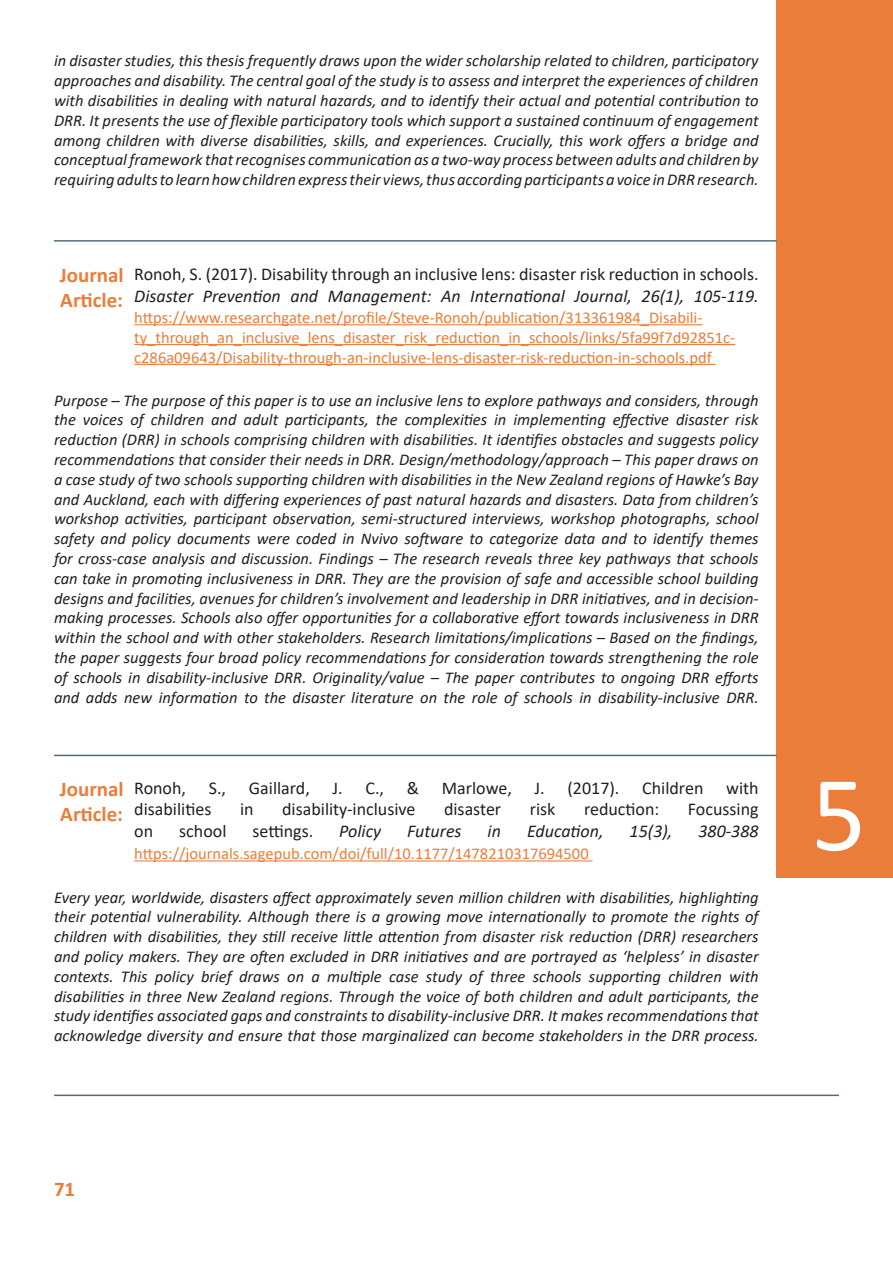
<style>
.page{position:relative;width:893px;height:1263px;background:#fff}
.page>*{position:absolute;margin:0;border:0;box-sizing:border-box;transform-origin:0 0}
.t1{font:108px "Calibri";color:#fff}
.Bold_Orange_Text{font:700 21px/25.2px "Calibri";color:#ea7d3a}
.Justified_Title_Text{font:18px/21.6px "Calibri";color:#231f20}
.Justified_Title_Text-2{font:italic 18px "Calibri";color:#231f20}
.Main_Body_11px{font:italic 16.5px/19.8px "Calibri";color:#231f20;text-align:justify}
.Weblink_Orange_ULine{font:16.5px/19.8px "Calibri";color:#ea7d3a}
.s1{font-style:italic}
</style>
<div class="page">
<div style="left:777px;top:0;width:116px;height:878px;background:#ea7d3a"></div>
<hr style="left:54px;top:240px;width:723px;height:2px;background:#556c78">
<hr style="left:134px;top:324px;width:568px;height:1px;background:#ea7d3a">
<hr style="left:134px;top:344px;width:601px;height:1px;background:#ea7d3a">
<hr style="left:134px;top:364px;width:582px;height:1px;background:#ea7d3a">
<hr style="left:54px;top:755px;width:723px;height:1px;background:#556c78">
<hr style="left:134px;top:860px;width:458px;height:1px;background:#ea7d3a">
<hr style="left:54px;top:1094px;width:785px;height:2px;background:#556c78">
<p class="Main_Body_11px" style="left:54px;top:50px;width:706px">in disaster studies, this thesis frequently draws upon the wider scholarship related to children, participatory approaches and disability. The central goal of the study is to assess and interpret the experiences of children with disabilities in dealing with natural hazards, and to identify their actual and potential contribution to DRR. It presents the use of flexible participatory tools which support a sustained continuum of engagement among children with diverse disabilities, skills, and experiences. Crucially, this work offers a bridge and conceptual framework that recognises communication as a two-way process between adults and children by requiring adults to learn how children express their views, thus according participants a voice in DRR research.</p>
<p class="Bold_Orange_Text" style="left:60px;top:262px;width:65px">Journal<br>Article:</p>
<p class="Justified_Title_Text" style="left:134px;top:263px;width:626px">Ronoh, S. (2017). Disability through an inclusive lens: disaster risk reduction in schools.<br><span class="s1">Disaster Prevention and Management: An International Journal, 26(1), 105-119.</span></p>
<p class="Weblink_Orange_ULine" style="left:134px;top:307px;width:602px">https://www.researchgate.net/profile/Steve-Ronoh/publication/313361984_Disabili&shy;ty_through_an_inclusive_lens_disaster_risk_reduction_in_schools/links/5fa99f7d92851c&shy;c286a09643/Disability-through-an-inclusive-lens-disaster-risk-reduction-in-schools.pdf</p>
<p class="Main_Body_11px" style="left:54px;top:390px;width:706px">Purpose – The purpose of this paper is to use an inclusive lens to explore pathways and considers, through the voices of children and adult participants, the complexities in implementing effective disaster risk reduction (DRR) in schools comprising children with disabilities. It identifies obstacles and suggests policy recommendations that consider their needs in DRR. Design/methodology/approach – This paper draws on a case study of two schools supporting children with disabilities in the New Zealand regions of Hawke’s Bay and Auckland, each with differing experiences of past natural hazards and disasters. Data from children’s workshop activities, participant observation, semi-structured interviews, workshop photographs, school safety and policy documents were coded in Nvivo software to categorize data and to identify themes for cross-case analysis and discussion. Findings – The research reveals three key pathways that schools can take in promoting inclusiveness in DRR. They are the provision of safe and accessible school building designs and facilities, avenues for children’s involvement and leadership in DRR initiatives, and in decision&shy;making processes. Schools also offer opportunities for a collaborative effort towards inclusiveness in DRR within the school and with other stakeholders. Research limitations/implications – Based on the findings, the paper suggests four broad policy recommendations for consideration towards strengthening the role of schools in disability-inclusive DRR. Originality/value – The paper contributes to ongoing DRR efforts and adds new information to the disaster literature on the role of schools in disability-inclusive DRR.</p>
<p class="Bold_Orange_Text" style="left:60px;top:776px;width:65px">Journal<br>Article:</p>
<p class="Justified_Title_Text" style="left:134px;top:776px;width:53px">Ronoh,</p>
<p class="Justified_Title_Text" style="left:209px;top:776px;width:19px">S.,</p>
<p class="Justified_Title_Text" style="left:249px;top:776px;width:62px">Gaillard,</p>
<p class="Justified_Title_Text" style="left:333px;top:776px;width:53px">J. C.,</p>
<p class="Justified_Title_Text" style="left:407px;top:776px;width:14px">&amp;</p>
<p class="Justified_Title_Text" style="left:442px;top:776px;width:72px">Marlowe,</p>
<p class="Justified_Title_Text" style="left:535px;top:776px;width:86px">J. (2017).</p>
<p class="Justified_Title_Text" style="left:642px;top:776px;width:63px">Children</p>
<p class="Justified_Title_Text" style="left:726px;top:776px;width:34px">with</p>
<p class="Justified_Title_Text" style="left:134px;top:798px;width:79px">disabilities</p>
<p class="Justified_Title_Text" style="left:240px;top:798px;width:15px">in</p>
<p class="Justified_Title_Text" style="left:282px;top:798px;width:135px">disability-inclusive</p>
<p class="Justified_Title_Text" style="left:444px;top:798px;width:59px">disaster</p>
<p class="Justified_Title_Text" style="left:530px;top:798px;width:27px">risk</p>
<p class="Justified_Title_Text" style="left:584px;top:798px;width:77px">reduction:</p>
<p class="Justified_Title_Text" style="left:688px;top:798px;width:72px">Focussing</p>
<p class="Justified_Title_Text" style="left:134px;top:819px;width:20px">on</p>
<p class="Justified_Title_Text" style="left:179px;top:819px;width:49px">school</p>
<p class="Justified_Title_Text" style="left:252px;top:819px;width:62px">settings.</p>
<p class="Justified_Title_Text-2" style="left:339px;top:818px;width:43px">Policy</p>
<p class="Justified_Title_Text-2" style="left:407px;top:818px;width:56px">Futures</p>
<p class="Justified_Title_Text-2" style="left:488px;top:818px;width:15px">in</p>
<p class="Justified_Title_Text-2" style="left:527px;top:818px;width:78px">Education,</p>
<p class="Justified_Title_Text-2" style="left:630px;top:818px;width:44px">15(3),</p>
<p class="Justified_Title_Text-2" style="left:698px;top:818px;width:62px">380-388</p>
<p class="Weblink_Orange_ULine" style="left:134px;top:843px;width:456px">https://journals.sagepub.com/doi/full/10.1177/1478210317694500</p>
<p class="Main_Body_11px" style="left:54px;top:886px;width:706px">Every year, worldwide, disasters affect approximately seven million children with disabilities, highlighting their potential vulnerability. Although there is a growing move internationally to promote the rights of children with disabilities, they still receive little attention from disaster risk reduction (DRR) researchers and policy makers. They are often excluded in DRR initiatives and are portrayed as ‘helpless’ in disaster contexts. This policy brief draws on a multiple case study of three schools supporting children with disabilities in three New Zealand regions. Through the voice of both children and adult participants, the study identifies associated gaps and constraints to disability-inclusive DRR. It makes recommendations that acknowledge diversity and ensure that those marginalized can become stakeholders in the DRR process.</p>
<p class="Bold_Orange_Text" style="left:54px;top:1176px;width:23px">71</p>
<h1 class="t1" style="left:812px;top:739px;width:56px">5</h1>
</div>
